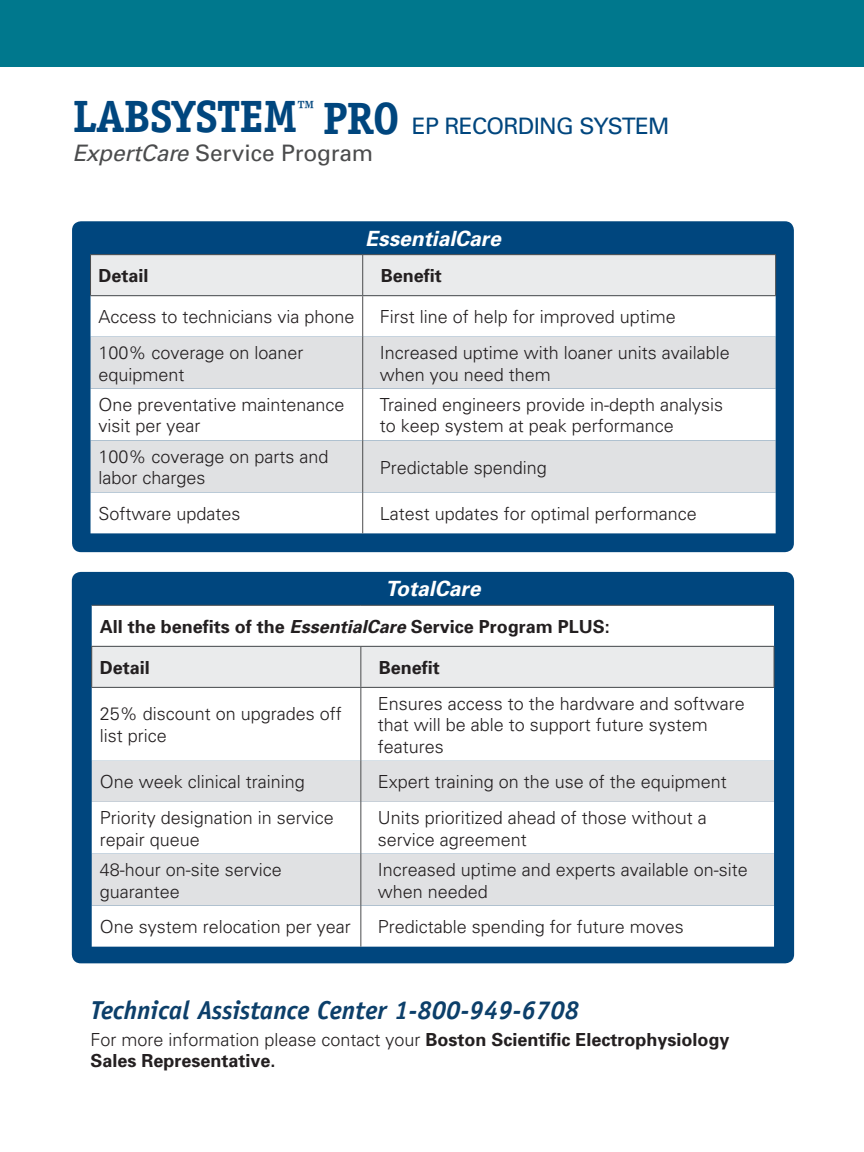
<style>
.page{position:relative;width:864px;height:1152px;background:#fff}
.page>*{position:absolute;margin:0;border:0;box-sizing:border-box;transform-origin:0 0}
.t1{font:italic 700 26px "Officina Sans Std";color:#0c3f6a}
.t2{font:22.6px "Univers LT Std";letter-spacing:-.03em;color:#00467e}
.t3{font:22.6px "Univers";letter-spacing:-.005em;color:#4b4c4d}
.t4{font:italic 700 21px "Univers";color:#fff}
.t5{font:300 18px/21.6px "Univers";color:#231f20}
.t6{font:700 18px/21px "Univers";color:#231f20}
.s1{font-family:"Officina Serif Std";font-weight:700;font-size:45.4px}
.s2{font-style:italic}
.s3{font-weight:300}
</style>
<div class="page">
<div style="left:72px;top:572px;width:722px;height:391px;background:#00467e;border-radius:9px"></div>
<div style="left:92px;top:606px;width:682px;height:341px;background:#fff"></div>
<div style="left:92px;top:647px;width:682px;height:40px;background:#eaebec"></div>
<svg style="left:92px;top:761px;width:682px;height:145px;background:#eaebec"></svg>
<hr style="left:91px;top:687px;width:270px;height:1px;background:#4b4c4d">
<hr style="left:361px;top:687px;width:413px;height:1px;background:#4b4c4d">
<hr style="left:360px;top:647px;width:1px;height:40px;background:#4b4c4d">
<hr style="left:92px;top:605px;width:269px;height:1px;background:#4b4c4d">
<hr style="left:361px;top:605px;width:413px;height:1px;background:#4b4c4d">
<hr style="left:360px;top:688px;width:1px;height:73px;background:#4b4c4d">
<hr style="left:360px;top:906px;width:1px;height:41px;background:#4b4c4d">
<hr style="left:91px;top:646px;width:270px;height:1px;background:#4b4c4d">
<hr style="left:91px;top:647px;width:1px;height:40px;background:#4b4c4d">
<hr style="left:361px;top:646px;width:413px;height:1px;background:#4b4c4d">
<hr style="left:774px;top:647px;width:1px;height:40px;background:#4b4c4d">
<hr style="left:360px;top:802px;width:1px;height:52px;background:#4b4c4d">
<hr style="left:360px;top:854px;width:1px;height:52px;background:#4b4c4d">
<hr style="left:360px;top:761px;width:1px;height:41px;background:#4b4c4d">
<div style="left:72px;top:221px;width:722px;height:331px;background:#00467e;border-radius:9px"></div>
<div style="left:91px;top:255px;width:684px;height:40px;background:#eaebec"></div>
<div style="left:91px;top:296px;width:685px;height:237px;background:#fff"></div>
<svg style="left:91px;top:337px;width:685px;height:155px;background:#e9eaeb"></svg>
<hr style="left:90px;top:295px;width:273px;height:1px;background:#4b4c4d">
<hr style="left:363px;top:295px;width:413px;height:1px;background:#4b4c4d">
<hr style="left:362px;top:255px;width:1px;height:40px;background:#4b4c4d">
<hr style="left:362px;top:296px;width:1px;height:41px;background:#4b4c4d">
<hr style="left:362px;top:337px;width:1px;height:52px;background:#4b4c4d">
<hr style="left:362px;top:389px;width:1px;height:51px;background:#4b4c4d">
<hr style="left:362px;top:440px;width:1px;height:52px;background:#4b4c4d">
<hr style="left:362px;top:492px;width:1px;height:41px;background:#4b4c4d">
<hr style="left:90px;top:254px;width:273px;height:1px;background:#4b4c4d">
<hr style="left:90px;top:255px;width:1px;height:40px;background:#4b4c4d">
<hr style="left:363px;top:254px;width:413px;height:1px;background:#4b4c4d">
<hr style="left:775px;top:255px;width:1px;height:40px;background:#4b4c4d">
<div style="left:0;top:0;width:864px;height:66px;background:#00788d"></div>
<p class="t2" style="left:73px;top:113px;width:598px"><span class="s1">LABSYSTEM</span><sup>™</sup> <span class="s1">PRO</span> EP RECORDING SYSTEM</p>
<p class="t3" style="left:73px;top:140px;width:302px"><span class="s2">ExpertCare</span> Service Program</p>
<p class="t4" style="left:365px;top:226px;width:137px">EssentialCare</p>
<p class="t6" style="left:99px;top:265px;width:52px">Detail</p>
<p class="t6" style="left:381px;top:265px;width:63px">Benefit</p>
<p class="t5" style="left:99px;top:306px;width:258px">Access to technicians via phone</p>
<p class="t5" style="left:380px;top:306px;width:298px">First line of help for improved uptime</p>
<p class="t5" style="left:99px;top:342px;width:207px">100% coverage on loaner equipment</p>
<p class="t5" style="left:380px;top:342px;width:352px">Increased uptime with loaner units available when you need them</p>
<p class="t5" style="left:99px;top:394px;width:248px">One preventative maintenance visit per year</p>
<p class="t5" style="left:380px;top:394px;width:345px">Trained engineers provide in-depth analysis to keep system at peak performance</p>
<p class="t5" style="left:99px;top:446px;width:232px">100% coverage on parts and labor charges</p>
<p class="t5" style="left:380px;top:456px;width:169px">Predictable spending</p>
<p class="t5" style="left:99px;top:503px;width:144px">Software updates</p>
<p class="t5" style="left:380px;top:503px;width:319px">Latest updates for optimal performance</p>
<p class="t4" style="left:385px;top:576px;width:96px">TotalCare</p>
<p class="t6" style="left:100px;top:616px;width:512px">All the benefits of the <span class="s2">EssentialCare</span> Service Program PLUS:</p>
<p class="t6" style="left:100px;top:657px;width:52px">Detail</p>
<p class="t6" style="left:379px;top:657px;width:63px">Benefit</p>
<p class="t5" style="left:100px;top:703px;width:244px">25% discount on upgrades off list price</p>
<p class="t5" style="left:378px;top:692px;width:369px">Ensures access to the hardware and software that will be able to support future system features</p>
<p class="t5" style="left:100px;top:771px;width:207px">One week clinical training</p>
<p class="t5" style="left:378px;top:771px;width:351px">Expert training on the use of the equipment</p>
<p class="t5" style="left:100px;top:807px;width:236px">Priority designation in service repair queue</p>
<p class="t5" style="left:378px;top:807px;width:331px">Units prioritized ahead of those without a service agreement</p>
<p class="t5" style="left:100px;top:859px;width:184px">48-hour on-site service guarantee</p>
<p class="t5" style="left:378px;top:859px;width:372px">Increased uptime and experts available on-site when needed</p>
<p class="t5" style="left:100px;top:916px;width:253px">One system relocation per year</p>
<p class="t5" style="left:378px;top:916px;width:308px">Predictable spending for future moves</p>
<h1 class="t1" style="left:90px;top:995px;width:490px">Technical Assistance Center 1-800-949-6708</h1>
<p class="t6" style="left:90px;top:1029px;width:641px"><span class="s3">For more information please contact your</span> Boston Scientific Electrophysiology<br>Sales Representative.</p>
</div>
